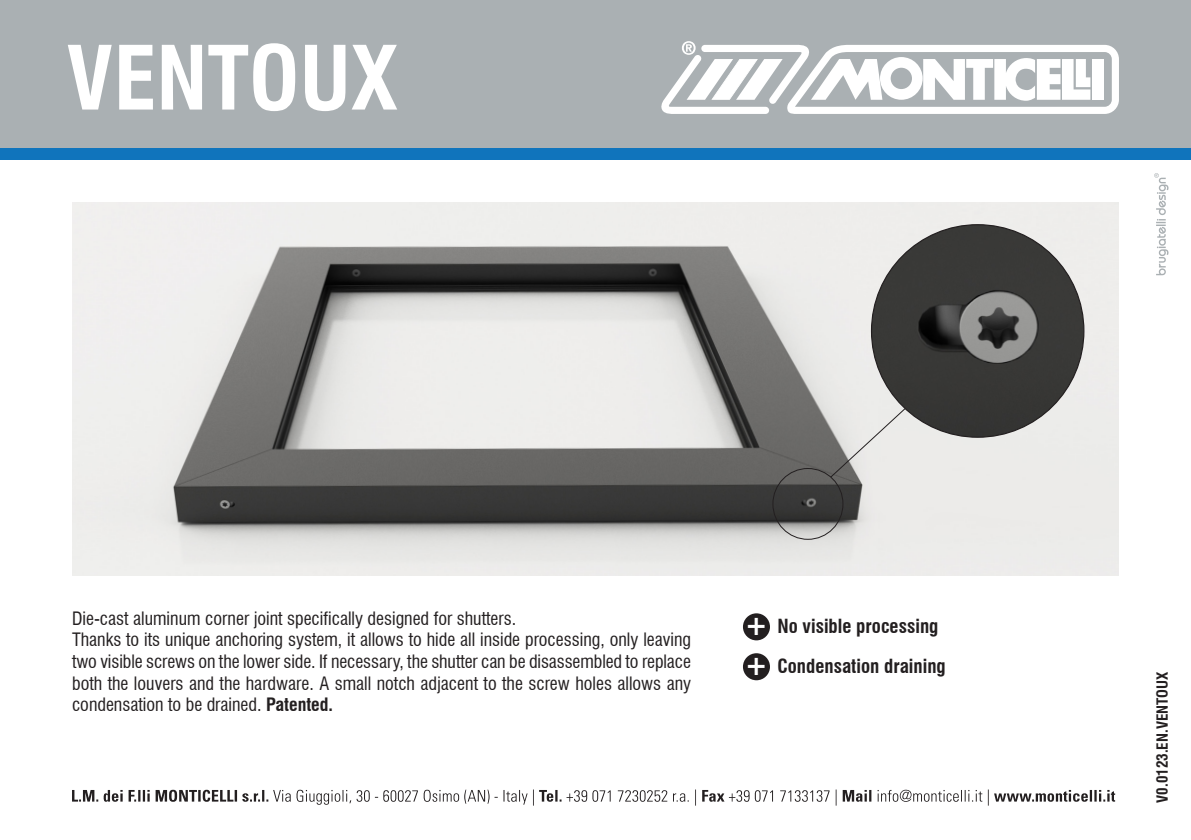
<style>
.page{position:relative;width:1191px;height:840px;background:#fff}
.page>*{position:absolute;margin:0;border:0;box-sizing:border-box;transform-origin:0 0}
.t1{font:700 condensed 86px "Swiss 721 BT";color:#fff}
.t2{font:700 32.2px "Myriad Pro";color:#fff}
.t3{font:700 condensed 19px "Swiss 721 BT";color:#231f20}
.t4{font:condensed 18px/21.6px "Swiss 721 BT";color:#231f20;text-align:justify}
.t5{font:700 condensed 15px "Swiss 721 BT";color:#231f20}
.s1{font-weight:700}
</style>
<div class="page">
<div style="left:0;top:0;width:1191px;height:160px;background:#aab0b3"></div>
<svg style="left:661px;top:41px;width:458px;height:73px"></svg>
<div style="left:0;top:148px;width:1191px;height:12px;background:#1074bc"></div>
<svg style="left:1154px;top:173px;width:14px;height:102px"></svg>
<svg style="left:72px;top:789px;width:1043px;height:16px"></svg>
<div style="left:743px;top:613px;width:27px;height:27px;background:#231f20;border-radius:50%"></div>
<div style="left:743px;top:653px;width:27px;height:27px;background:#231f20;border-radius:50%"></div>
<img style="left:72px;top:203px;width:1047px;height:372px">
<img style="left:871px;top:224px;width:212px;height:213px;border-radius:106px">
<div style="left:772px;top:467px;width:71px;height:72px;border:1px solid #231f20;border-radius:50%"></div>
<svg style="left:829px;top:407px;width:77px;height:71px;background:#d4d3d1"></svg>
<p class="t1" style="left:67px;top:27px;width:333px">VENTOUX</p>
<p class="t4" style="left:72px;top:607px;width:446px">Die-cast aluminum corner joint specifically designed for shutters.</p>
<p class="t4" style="left:72px;top:628px;width:620px">Thanks to its unique anchoring system, it allows to hide all inside processing, only leaving two visible screws on the lower side. If necessary, the shutter can be disassembled to replace both the louvers and the hardware. A small notch adjacent to the screw holes allows any condensation to be drained. <span class="s1">Patented.</span></p>
<p class="t2" style="left:747px;top:603px;width:21px">+</p>
<p class="t3" style="left:777px;top:614px;width:162px">No visible processing</p>
<p class="t2" style="left:747px;top:642px;width:21px">+</p>
<p class="t3" style="left:777px;top:654px;width:170px">Condensation draining</p>
<p class="t5" style="left:1153px;top:802px;width:133px;rotate:-90deg">V0.0123.EN.VENTOUX</p>
</div>
